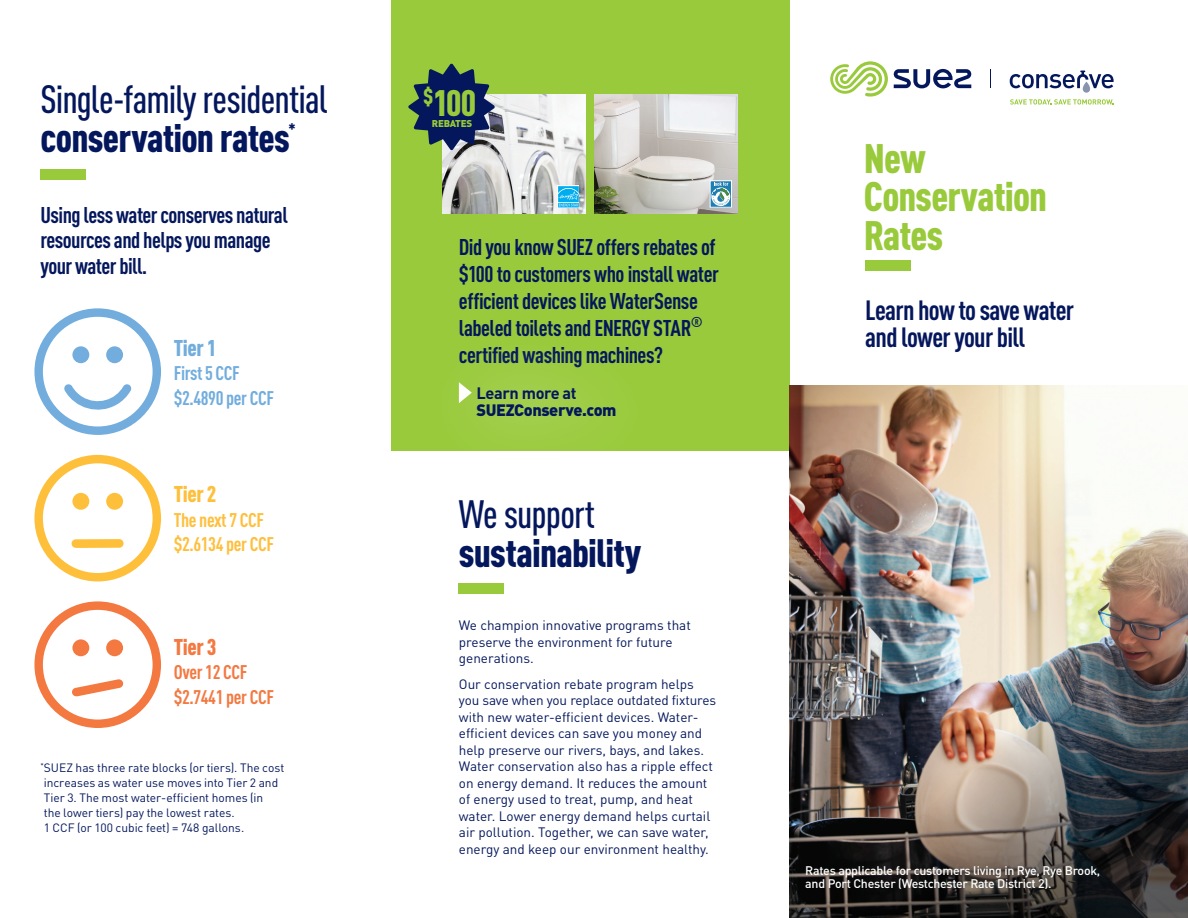
<style>
.page{position:relative;width:1188px;height:918px;background:#fff}
.page>*{position:absolute;margin:0;border:0;box-sizing:border-box;transform-origin:0 0}
.t1{font:900 condensed 40.65px/38.7px "DINOT";letter-spacing:-.02em;color:#99ca3b}
.t2{font:500 condensed 39px/39px "DINOT";letter-spacing:-.025em;color:#04175c}
.t3{font:900 condensed 39px/39px "DINOT";letter-spacing:-.02em;color:#04175c}
.t4{font:900 condensed 36.45px "DINOT";color:#99ca3b}
.t5{font:700 condensed 27.45px/27.5px "DINOT";letter-spacing:-.025em;color:#04175c}
.t6{font:700 condensed 22.5px/27px "DINOT";letter-spacing:-.025em;color:#04175c}
.t7{font:900 condensed 22.5px "DINOT";color:#72addd}
.t8{font:900 condensed 22.5px "DINOT";color:#febf3b}
.t9{font:900 condensed 22.5px "DINOT";color:#f37941}
.t10{font:700 condensed 19.5px "DINOT";letter-spacing:-.02em;color:#febf3b}
.t11{font:700 condensed 19.5px "DINOT";letter-spacing:-.02em;color:#72addd}
.t12{font:700 condensed 19.5px "DINOT";letter-spacing:-.02em;color:#f37941}
.t13{font:900 condensed 16.65px "DINOT";color:#04175c}
.t14{font:900 16.35px/17.4px "DINOT";letter-spacing:-.025em;color:#04175c}
.t15{font:13.5px/16.5px "DINOT";color:#04175c}
.t16{font:500 12.3px/13.5px "DINOT";letter-spacing:-.025em;color:#fff}
.t17{font:12px/15px "DINOT";letter-spacing:-.005em;color:#04175c}
.t18{font:900 9.75px "DINOT";letter-spacing:-.025em;color:#99ca3b}
.s1{font-weight:900}
.s2{font-weight:700}
.s3{font-weight:500}
</style>
<div class="page">
<svg style="left:34px;top:308px;width:127px;height:127px"></svg>
<svg style="left:34px;top:455px;width:127px;height:126px"></svg>
<div style="left:40px;top:169px;width:46px;height:11px;background:#99ca3b"></div>
<div style="left:459px;top:583px;width:45px;height:11px;background:#99ca3b"></div>
<svg style="left:990px;top:69px;width:1px;height:19px"></svg>
<svg style="left:830px;top:61px;width:58px;height:36px"></svg>
<svg style="left:894px;top:69px;width:77px;height:19px"></svg>
<div style="left:1083px;top:82px;width:7px;height:11px;background:#8894ad;border-radius:4px"></div>
<svg style="left:1010px;top:71px;width:104px;height:17px"></svg>
<svg style="left:1010px;top:99px;width:104px;height:6px"></svg>
<div style="left:392px;top:0;width:398px;height:450px;background:#99ca3b"></div>
<img style="left:594px;top:95px;width:144px;height:119px">
<div style="left:710px;top:181px;width:21px;height:26px;background:#1d7eb2"></div>
<div style="left:710px;top:181px;width:22px;height:26px;border:1px solid #fff"></div>
<svg style="left:711px;top:187px;width:19px;height:19px"></svg>
<svg style="left:713px;top:182px;width:16px;height:23px"></svg>
<img style="left:443px;top:95px;width:142px;height:119px">
<svg style="left:558px;top:186px;width:21px;height:22px"></svg>
<svg style="left:408px;top:63px;width:87px;height:87px"></svg>
<div style="left:420px;top:329px;width:249px;height:150px;background:#fff;opacity:.75"></div>
<svg style="left:459px;top:382px;width:13px;height:21px"></svg>
<svg style="left:34px;top:601px;width:127px;height:127px"></svg>
<div style="left:866px;top:260px;width:45px;height:11px;background:#99ca3b"></div>
<img style="left:790px;top:386px;width:398px;height:168px">
<img style="left:790px;top:554px;width:398px;height:364px">
<p class="t2" style="left:40px;top:77px;width:289px">Single-family residential <span class="s1">conservation rates</span></p>
<p class="t13" style="left:288px;top:117px;width:9px">*</p>
<p class="t6" style="left:40px;top:200px;width:249px;line-height:25.5px">Using less water conserves natural resources and helps you manage your water bill.</p>
<p class="t7" style="left:174px;top:331px;width:44px">Tier 1</p>
<p class="t11" style="left:174px;top:359px;width:68px">First 5 CCF</p>
<p class="t11" style="left:174px;top:383px;width:102px">$2.4890 per CCF</p>
<p class="t8" style="left:174px;top:477px;width:44px">Tier 2</p>
<p class="t10" style="left:174px;top:506px;width:92px">The next 7 CCF</p>
<p class="t10" style="left:174px;top:530px;width:102px">$2.6134 per CCF</p>
<p class="t9" style="left:174px;top:630px;width:44px">Tier 3</p>
<p class="t12" style="left:174px;top:658px;width:75px">Over 12 CCF</p>
<p class="t12" style="left:174px;top:683px;width:102px">$2.7441 per CCF</p>
<p class="t17" style="left:40px;top:759px;width:245px"><sup>*</sup>SUEZ has three rate blocks (or tiers). The cost increases as water use moves into Tier 2 and Tier 3. The most water-efficient homes (in<br>the lower tiers) pay the lowest rates.<br>1 CCF (or 100 cubic feet) = 748 gallons.</p>
<p class="t4" style="left:423px;top:75px;width:55px"><sup>$</sup>100</p>
<p class="t18" style="left:432px;top:116px;width:42px">REBATES</p>
<p class="t6" style="left:459px;top:232px;width:261px">Did you know SUEZ offers rebates of $100 to customers who install water efficient devices like WaterSense labeled toilets and ENERGY STAR® certified washing machines?</p>
<p class="t14" style="left:477px;top:383px;width:142px"><span class="s2">Learn more at<br></span>SUEZConserve.com</p>
<p class="t3" style="left:459px;top:491px;width:184px"><span class="s3">We support </span>sustainability</p>
<p class="t15" style="left:459px;top:616px;width:233px">We champion innovative programs that preserve the environment for future generations.</p>
<p class="t15" style="left:459px;top:675px;width:259px">Our conservation rebate program helps you save when you replace outdated fixtures with new water-efficient devices. Water&shy;efficient devices can save you money and help preserve our rivers, bays, and lakes.<br>Water conservation also has a ripple effect on energy demand. It reduces the amount of energy used to treat, pump, and heat water. Lower energy demand helps curtail air pollution. Together, we can save water, energy and keep our environment healthy.</p>
<p class="t1" style="left:864px;top:135px;width:185px">New<br>Conservation<br>Rates</p>
<p class="t5" style="left:865px;top:294px;width:210px">Learn how to save water and lower your bill</p>
<p class="t16" style="left:805px;top:863px;width:297px">Rates applicable for customers living in Rye, Rye Brook, and Port Chester (Westchester Rate District 2).</p>
</div>
